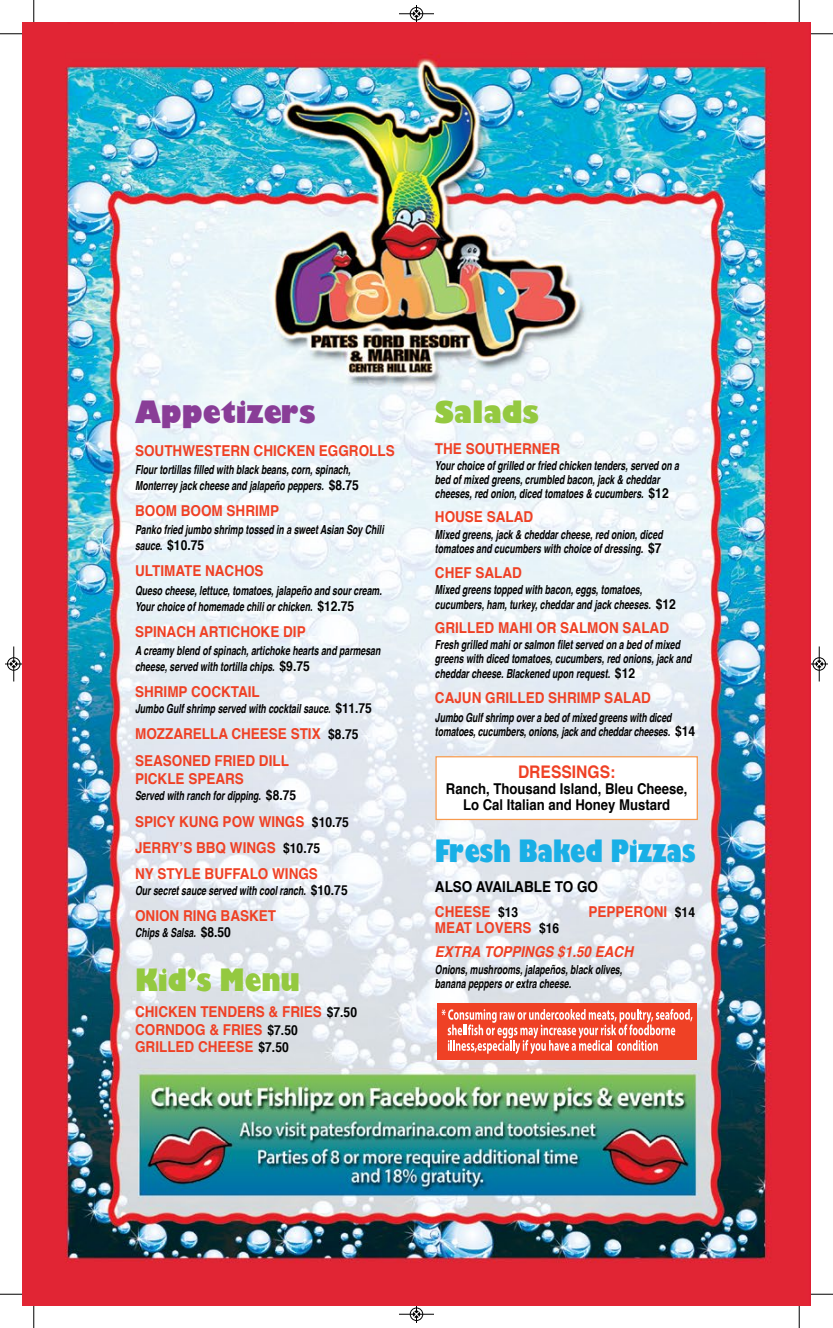
<style>
.page{position:relative;width:833px;height:1328px;background:#fff}
.page>*{position:absolute;margin:0;border:0;box-sizing:border-box;transform-origin:0 0}
.t1{font:800 30px "Gill Sans";color:#19afe6;scale:.73 1}
.t2{font:800 30px "Gill Sans";color:#893d97;scale:.87 1}
.t3{font:800 30px "Gill Sans";color:#94c940;scale:.8 1}
.t4{font:800 30px "Gill Sans";color:#94c940;scale:.87 1}
.t5{font:700 17.38px "Helvetica";color:#ef4125;scale:.9 1}
.t6{font:700 15px/26.2px "Helvetica";color:#ef4125;scale:.9 1}
.t7{font:italic 700 15px/24.2px "Helvetica";color:#ef4125;scale:.9 1}
.t8{font:700 15px/24.2px "Helvetica";color:#000;scale:.9 1}
.t9{font:700 14.88px/15.8px "Helvetica";color:#000;text-align:center;scale:.88 1}
.t10{font:italic 700 12.5px/14px "Helvetica";color:#000;scale:.7 1}
.s1{font-style:normal;font-size:13.75px}
.s2{font-size:13.75px;color:#000}
.s3{color:#ef4125}
.s4{font-size:13.75px}
.s5{font-style:normal}
.s6{font-style:normal;font-size:13.75px;color:#000}
</style>
<div class="page">
<svg style="left:33px;top:0;width:2px;height:22px"></svg>
<svg style="left:0;top:33px;width:22px;height:2px"></svg>
<svg style="left:798px;top:0;width:2px;height:22px"></svg>
<svg style="left:810px;top:33px;width:22px;height:2px"></svg>
<svg style="left:33px;top:1305px;width:2px;height:23px"></svg>
<svg style="left:0;top:1293px;width:22px;height:2px"></svg>
<svg style="left:798px;top:1305px;width:2px;height:23px"></svg>
<svg style="left:810px;top:1293px;width:22px;height:2px"></svg>
<hr style="left:399px;top:14px;width:35px;height:1px;background:#000">
<div style="left:410px;top:7px;width:13px;height:13px;border:1px solid #000;border-radius:50%"></div>
<svg style="left:413px;top:5px;width:6px;height:17px"></svg>
<hr style="left:399px;top:1314px;width:35px;height:1px;background:#000">
<div style="left:410px;top:1307px;width:13px;height:13px;border:1px solid #000;border-radius:50%"></div>
<svg style="left:413px;top:1305px;width:6px;height:17px"></svg>
<hr style="left:14px;top:646px;width:1px;height:35px;background:#000">
<div style="left:7px;top:657px;width:13px;height:13px;border:1px solid #000;border-radius:50%"></div>
<svg style="left:5px;top:661px;width:17px;height:6px"></svg>
<hr style="left:819px;top:646px;width:1px;height:35px;background:#000">
<div style="left:812px;top:657px;width:13px;height:13px;border:1px solid #000;border-radius:50%"></div>
<svg style="left:810px;top:661px;width:18px;height:6px"></svg>
<img style="left:22px;top:22px;width:788px;height:1283px">
<div style="left:437px;top:1003px;width:260px;height:56px;background:#ef4125"></div>
<svg style="left:441px;top:1008px;width:251px;height:46px"></svg>
<div style="left:436px;top:757px;width:261px;height:62px;background:#fff"></div>
<div style="left:435px;top:756px;width:263px;height:64px;border:1px solid #f89a4d"></div>
<h1 class="t2" style="left:135px;top:388px;width:209px">Appetizers</h1>
<p class="t6" style="left:135px;top:437px;width:290px">SOUTHWESTERN CHICKEN EGGROLLS</p>
<p class="t10" style="left:135px;top:461px;width:321px;line-height:15.9px">Flour tortillas filled with black beans, corn, spinach,<br>Monterrey jack cheese and jalapeño peppers. <span class="s1">$8.75</span></p>
<p class="t6" style="left:135px;top:498px;width:162px">BOOM BOOM SHRIMP</p>
<p class="t10" style="left:135px;top:522px;width:357px;line-height:15.9px">Panko fried jumbo shrimp tossed in a sweet Asian Soy Chili sauce. <span class="s1">$10.75</span></p>
<p class="t6" style="left:135px;top:558px;width:144px">ULTIMATE NACHOS</p>
<p class="t10" style="left:135px;top:582px;width:354px;line-height:15.9px">Queso cheese, lettuce, tomatoes, jalapeño and sour cream.<br>Your choice of homemade chili or chicken. <span class="s1">$12.75</span></p>
<p class="t6" style="left:135px;top:618px;width:191px">SPINACH ARTICHOKE DIP</p>
<p class="t10" style="left:135px;top:643px;width:352px;line-height:15.9px">A creamy blend of spinach, artichoke hearts and parmesan cheese, served with tortilla chips. <span class="s1">$9.75</span></p>
<p class="t6" style="left:135px;top:679px;width:140px">SHRIMP COCKTAIL</p>
<p class="t10" style="left:135px;top:701px;width:340px">Jumbo Gulf shrimp served with cocktail sauce. <span class="s1">$11.75</span></p>
<p class="t6" style="left:135px;top:721px;width:250px">MOZZARELLA CHEESE STIX <span class="s2">$8.75<br></span>SEASONED FRIED DILL</p>
<p class="t6" style="left:135px;top:766px;width:122px">PICKLE SPEARS</p>
<p class="t10" style="left:135px;top:789px;width:232px">Served with ranch for dipping. <span class="s1">$8.75</span></p>
<p class="t6" style="left:135px;top:808px;width:239px">SPICY KUNG POW WINGS <span class="s2">$10.75<br></span>JERRY’S BBQ WINGS <span class="s2">$10.75<br></span>NY STYLE BUFFALO WINGS</p>
<p class="t10" style="left:135px;top:883px;width:305px">Our secret sauce served with cool ranch. <span class="s1">$10.75</span></p>
<p class="t6" style="left:135px;top:903px;width:158px">ONION RING BASKET</p>
<p class="t10" style="left:135px;top:925px;width:139px">Chips &amp; Salsa. <span class="s1">$8.50</span></p>
<h1 class="t3" style="left:135px;top:956px;width:208px">Kid’s Menu</h1>
<p class="t6" style="left:135px;top:1003px;width:248px;line-height:17.5px">CHICKEN TENDERS &amp; FRIES <span class="s2">$7.50<br></span>CORNDOG &amp; FRIES <span class="s2">$7.50<br></span>GRILLED CHEESE <span class="s2">$7.50</span></p>
<h1 class="t4" style="left:435px;top:388px;width:121px">Salads</h1>
<p class="t6" style="left:435px;top:435px;width:141px">THE SOUTHERNER</p>
<p class="t10" style="left:435px;top:458px;width:350px">Your choice of grilled or fried chicken tenders, served on a bed of mixed greens, crumbled bacon, jack &amp; cheddar cheeses, red onion, diced tomatoes &amp; cucumbers. <span class="s1">$12</span></p>
<p class="t6" style="left:435px;top:504px;width:111px">HOUSE SALAD</p>
<p class="t10" style="left:435px;top:527px;width:327px;line-height:14.8px">Mixed greens, jack &amp; cheddar cheese, red onion, diced tomatoes and cucumbers with choice of dressing. <span class="s1">$7</span></p>
<p class="t6" style="left:435px;top:559px;width:98px">CHEF SALAD</p>
<p class="t10" style="left:435px;top:582px;width:346px;line-height:14.8px">Mixed greens topped with bacon, eggs, tomatoes, cucumbers, ham, turkey, cheddar and jack cheeses. <span class="s1">$12</span></p>
<p class="t6" style="left:435px;top:615px;width:261px">GRILLED MAHI OR SALMON SALAD</p>
<p class="t10" style="left:435px;top:638px;width:368px;line-height:14.4px">Fresh grilled mahi or salmon filet served on a bed of mixed greens with diced tomatoes, cucumbers, red onions, jack and cheddar cheese. Blackened upon request. <span class="s1">$12</span></p>
<p class="t6" style="left:435px;top:684px;width:241px">CAJUN GRILLED SHRIMP SALAD</p>
<p class="t10" style="left:435px;top:710px;width:373px">Jumbo Gulf shrimp over a bed of mixed greens with diced tomatoes, cucumbers, onions, jack and cheddar cheeses. <span class="s1">$14</span></p>
<h2 class="t5" style="left:518px;top:758px;width:110px">DRESSINGS:</h2>
<p class="t9" style="left:446px;top:781px;width:276px">Ranch, Thousand Island, Bleu Cheese,<br>Lo Cal Italian and Honey Mustard</p>
<h1 class="t1" style="left:435px;top:827px;width:358px">Fresh Baked Pizzas</h1>
<p class="t8" style="left:435px;top:875px;width:183px">ALSO AVAILABLE TO GO<br><span class="s3">CHEESE</span> <span class="s4">$13</span></p>
<p class="t6" style="left:588px;top:898px;width:120px">PEPPERONI <span class="s2">$14</span></p>
<p class="t7" style="left:435px;top:915px;width:222px"><span class="s5">MEAT LOVERS</span> <span class="s6">$16<br></span>EXTRA TOPPINGS $1.50 EACH</p>
<p class="t10" style="left:435px;top:962px;width:269px">Onions, mushrooms, jalapeños, black olives, banana peppers or extra cheese.</p>
</div>
